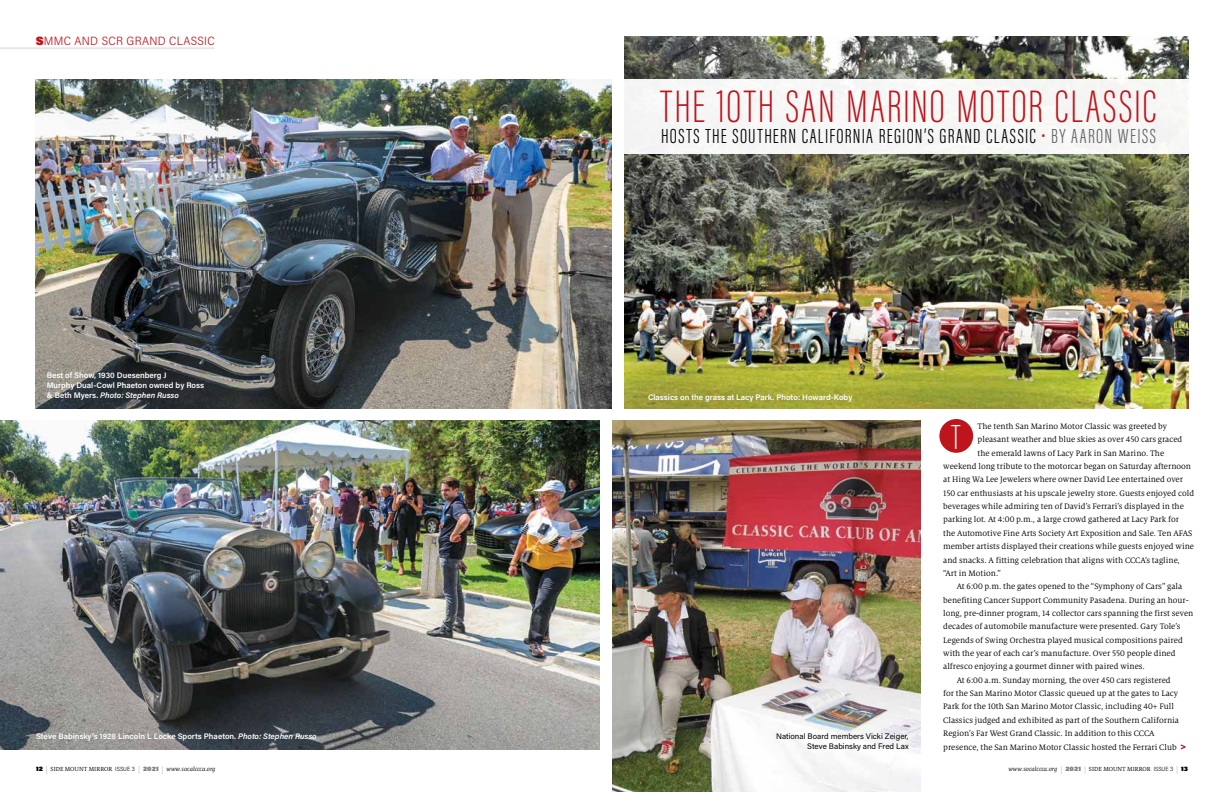
<style>
.page{position:relative;width:1224px;height:792px;background:#fff}
.page>*{position:absolute;margin:0;border:0;box-sizing:border-box;transform-origin:0 0}
.t1{font:200 47px "Acumin Pro Extra Cond";letter-spacing:.045em;color:#be141b}
.t2{font:200 36px "Acumin Pro Extra Cond";color:#fff}
.t3{font:300 21px "Acumin Pro Extra Cond";letter-spacing:.065em;color:#000}
.t4{font:300 12px "Acumin Pro Semi Cond";letter-spacing:.025em;color:#be141b}
.t5{font:8.8px "Milo Serif OT";color:#000}
.t6{font:600 8px/10px "Acumin Pro";color:#fff}
.t7{font:8px/10px "Acumin Pro";color:#000;text-align:right}
.t8{font:italic 6.5px "Milo Serif OT";color:#000}
.s1{font-weight:900}
.s2{font-style:italic}
.s3{color:#be141b}
.s4{color:#636466}
.s5{font-family:"Acumin Pro";font-weight:900;font-style:normal}
.s6{font-style:normal;font-size:8px;color:#a7a9ac}
.s7{font-style:normal}
.s8{font-family:"Acumin Pro Semi Cond";font-weight:300;font-style:normal;font-size:6px}
.s9{font-family:"Acumin Pro";font-weight:900;font-style:normal;color:#808285}
</style>
<div class="page">
<img style="left:625px;top:36px;width:563px;height:372px">
<img style="left:36px;top:79px;width:576px;height:329px">
<img style="left:0;top:420px;width:600px;height:330px">
<div style="left:621px;top:79px;width:590px;height:75px;background:#f6f6f6"></div>
<hr style="left:0;top:47px;width:215px;height:2px;background:#e1e2e3">
<img style="left:612px;top:420px;width:309px;height:372px">
<div style="left:939px;top:419px;width:34px;height:34px;background:#be141b;border-radius:50%"></div>
<svg style="left:1181px;top:744px;width:4px;height:6px"></svg>
<h3 class="t4" style="left:36px;top:32px;width:181px"><span class="s1">S</span>MMC AND SCR GRAND CLASSIC</h3>
<p class="t6" style="left:47px;top:370px;width:159px">Best of Show, 1930 Duesenberg J<br>Murphy Dual-Cowl Phaeton owned by Ross &amp; Beth Myers. <span class="s2">Photo: Stephen Russo</span></p>
<p class="t6" style="left:36px;top:731px;width:282px">Steve Babinsky’s 1928 Lincoln L Locke Sports Phaeton. <span class="s2">Photo: Stephen Russo</span></p>
<h1 class="t1" style="left:661px;top:78px;width:498px">THE 10TH SAN MARINO MOTOR CLASSIC</h1>
<h3 class="t3" style="left:661px;top:123px;width:496px">HOSTS THE SOUTHERN CALIFORNIA REGION’S GRAND CLASSIC <span class="s3">•</span> <span class="s4">BY AARON WEISS</span></h3>
<p class="t6" style="left:648px;top:392px;width:206px">Classics on the grass at Lacy Park. Photo: Howard-Koby</p>
<p class="t7" style="left:776px;top:731px;width:134px">National Board members Vicki Zeiger,<br>Steve Babinsky and Fred Lax</p>
<p class="t5" style="left:978px;top:421px;width:191px">The tenth San Marino Motor Classic was greeted by</p>
<p class="t5" style="left:978px;top:435px;width:206px">pleasant weather and blue skies as over 450 cars graced</p>
<p class="t5" style="left:978px;top:448px;width:188px">the emerald lawns of Lacy Park in San Marino. The</p>
<p class="t5" style="left:943px;top:462px;width:249px">weekend long tribute to the motorcar began on Saturday afternoon</p>
<p class="t5" style="left:943px;top:475px;width:241px">at Hing Wa Lee Jewelers where owner David Lee entertained over</p>
<p class="t5" style="left:943px;top:488px;width:252px">150 car enthusiasts at his upscale jewelry store. Guests enjoyed cold</p>
<p class="t5" style="left:943px;top:502px;width:242px">beverages while admiring ten of David’s Ferrari’s displayed in the</p>
<p class="t5" style="left:943px;top:515px;width:237px">parking lot. At 4:00 p.m., a large crowd gathered at Lacy Park for</p>
<p class="t5" style="left:943px;top:528px;width:251px">the Automotive Fine Arts Society Art Exposition and Sale. Ten AFAS</p>
<p class="t5" style="left:943px;top:542px;width:252px">member artists displayed their creations while guests enjoyed wine</p>
<p class="t5" style="left:943px;top:555px;width:238px">and snacks. A fitting celebration that aligns with CCCA’s tagline,</p>
<p class="t5" style="left:943px;top:568px;width:59px">“Art in Motion.”</p>
<p class="t5" style="left:957px;top:582px;width:227px">At 6:00 p.m. the gates opened to the “Symphony of Cars” gala</p>
<p class="t5" style="left:943px;top:595px;width:247px">benefiting Cancer Support Community Pasadena. During an hour-</p>
<p class="t5" style="left:943px;top:609px;width:252px">long, pre-dinner program, 14 collector cars spanning the first seven</p>
<p class="t5" style="left:943px;top:622px;width:239px">decades of automobile manufacture were presented. Gary Tole’s</p>
<p class="t5" style="left:943px;top:635px;width:241px">Legends of Swing Orchestra played musical compositions paired</p>
<p class="t5" style="left:943px;top:649px;width:234px">with the year of each car’s manufacture. Over 550 people dined</p>
<p class="t5" style="left:943px;top:662px;width:203px">alfresco enjoying a gourmet dinner with paired wines.</p>
<p class="t5" style="left:957px;top:675px;width:216px">At 6:00 a.m. Sunday morning, the over 450 cars registered</p>
<p class="t5" style="left:943px;top:689px;width:236px">for the San Marino Motor Classic queued up at the gates to Lacy</p>
<p class="t5" style="left:943px;top:702px;width:232px">Park for the 10th San Marino Motor Classic, including 40+ Full</p>
<p class="t5" style="left:943px;top:715px;width:237px">Classics judged and exhibited as part of the Southern California</p>
<p class="t5" style="left:943px;top:729px;width:213px">Region’s Far West Grand Classic. In addition to this CCCA</p>
<p class="t5" style="left:943px;top:742px;width:235px">presence, the San Marino Motor Classic hosted the Ferrari Club</p>
<h2 class="t2" style="left:951px;top:416px;width:10px">T</h2>
<p class="t8" style="left:36px;top:765px;width:181px"><span class="s5">12</span> <span class="s6">|</span> <span class="s7">SIDE MOUNT MIRROR</span> <span class="s8">ISSUE 3</span> <span class="s6">|</span> <span class="s9">2021</span> <span class="s6">|</span> www.socalccca.org</p>
<p class="t8" style="left:1008px;top:765px;width:181px">www.socalccca.org <span class="s6">|</span> <span class="s9">2021</span> <span class="s6">|</span> <span class="s7">SIDE MOUNT MIRROR</span> <span class="s8">ISSUE 3</span> <span class="s6">|</span> <span class="s5">13</span></p>
</div>
